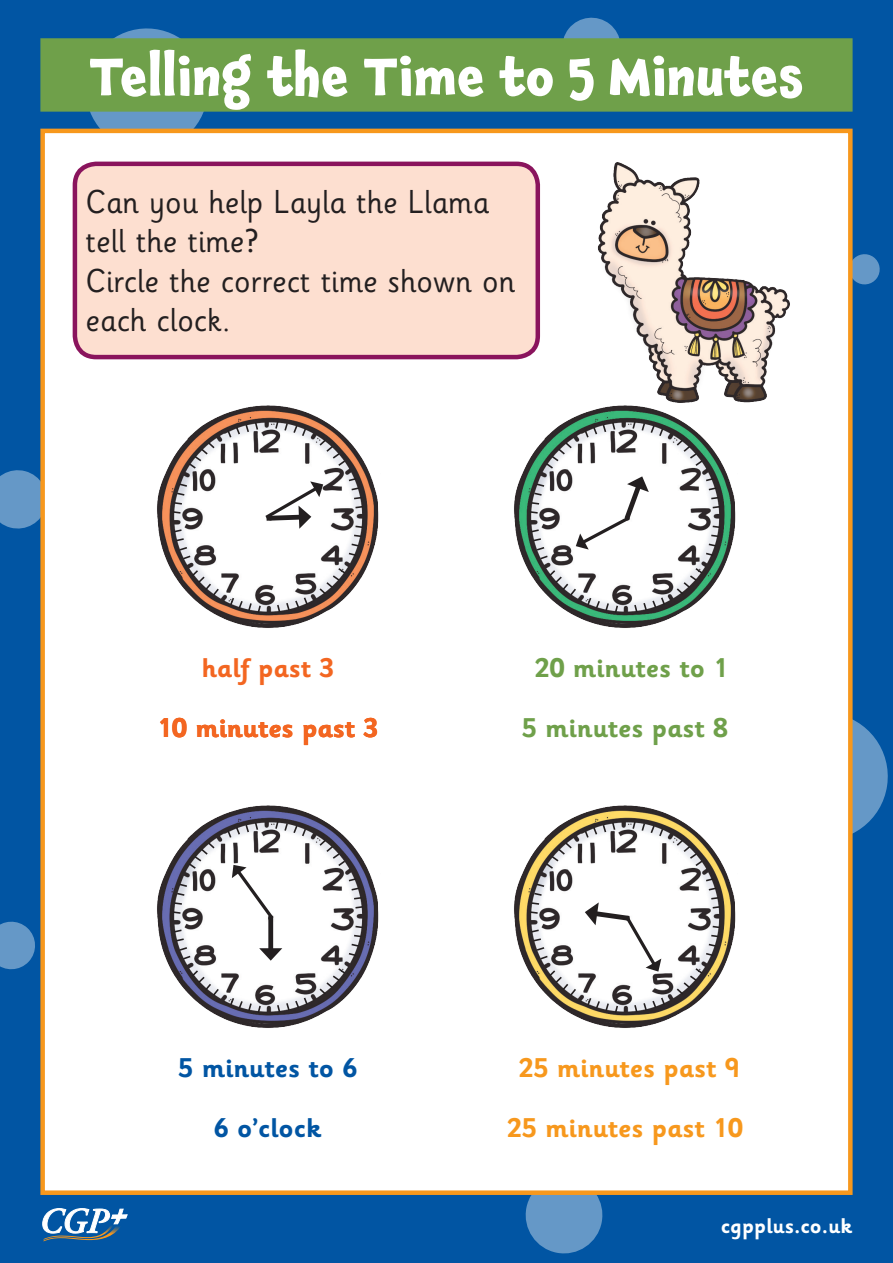
<style>
.page{position:relative;width:893px;height:1263px;background:#0155a3}
.page>*{position:absolute;margin:0;border:0;box-sizing:border-box;transform-origin:0 0}
.t1{font:700 52.5px "Chaloops";color:#fff}
.t2{font:33px/39.6px "Sassoon Infant Std";color:#231f20}
.t3{font:700 27px "Sassoon Infant Std";color:#f7981d}
.t4{font:700 27px "Sassoon Infant Std";color:#6fa04a}
.t5{font:700 27px "Sassoon Infant Std";color:#f36621}
.t6{font:700 27px "Sassoon Infant Std";color:#0155a3}
.t7{font:700 21.15px "Sassoon Infant Std";color:#fff}
</style>
<div class="page">
<svg style="left:43px;top:1208px;width:84px;height:33px"></svg>
<svg style="left:525px;top:1195px;width:78px;height:59px"></svg>
<svg style="left:564px;top:17px;width:55px;height:21px"></svg>
<svg style="left:0;top:921px;width:35px;height:49px"></svg>
<svg style="left:78px;top:28px;width:138px;height:101px"></svg>
<svg style="left:853px;top:720px;width:35px;height:113px"></svg>
<svg style="left:0;top:470px;width:40px;height:59px;background:#5a91c3"></svg>
<svg style="left:853px;top:254px;width:27px;height:31px"></svg>
<div style="left:40px;top:129px;width:813px;height:1066px;background:#fff;border:4px solid #f7981d"></div>
<div style="left:41px;top:39px;width:811px;height:72px;background:#6fa04a"></div>
<div style="left:40px;top:38px;width:813px;height:74px;border:2px solid #6fa04a"></div>
<div style="left:75px;top:164px;width:463px;height:193px;background:#fddfd0;border-radius:21px"></div>
<div style="left:73px;top:162px;width:467px;height:197px;border:4px solid #8a145d;border-radius:21px"></div>
<img style="left:157px;top:405px;width:222px;height:223px">
<svg style="left:187px;top:441px;width:29px;height:29px"></svg>
<svg style="left:171px;top:482px;width:18px;height:33px"></svg>
<svg style="left:318px;top:438px;width:29px;height:29px"></svg>
<svg style="left:347px;top:477px;width:18px;height:32px"></svg>
<svg style="left:274px;top:419px;width:33px;height:19px"></svg>
<svg style="left:226px;top:420px;width:33px;height:19px"></svg>
<svg style="left:190px;top:568px;width:30px;height:29px"></svg>
<svg style="left:172px;top:528px;width:20px;height:33px"></svg>
<svg style="left:318px;top:566px;width:29px;height:30px"></svg>
<svg style="left:347px;top:525px;width:18px;height:32px"></svg>
<svg style="left:276px;top:596px;width:33px;height:18px"></svg>
<svg style="left:229px;top:596px;width:33px;height:19px"></svg>
<svg style="left:262px;top:481px;width:61px;height:48px"></svg>
<img style="left:157px;top:862px;width:222px;height:166px">
<svg style="left:190px;top:969px;width:30px;height:28px"></svg>
<svg style="left:318px;top:967px;width:29px;height:29px"></svg>
<svg style="left:276px;top:996px;width:33px;height:18px"></svg>
<svg style="left:229px;top:996px;width:33px;height:19px"></svg>
<svg style="left:171px;top:805px;width:194px;height:156px"></svg>
<img style="left:514px;top:405px;width:222px;height:223px">
<svg style="left:544px;top:441px;width:29px;height:29px"></svg>
<svg style="left:529px;top:482px;width:17px;height:33px"></svg>
<svg style="left:675px;top:438px;width:61px;height:71px"></svg>
<svg style="left:631px;top:419px;width:34px;height:19px"></svg>
<svg style="left:583px;top:420px;width:33px;height:19px"></svg>
<svg style="left:547px;top:568px;width:31px;height:29px"></svg>
<svg style="left:530px;top:528px;width:19px;height:33px"></svg>
<svg style="left:675px;top:566px;width:29px;height:30px"></svg>
<svg style="left:704px;top:525px;width:18px;height:32px"></svg>
<svg style="left:633px;top:596px;width:33px;height:18px"></svg>
<svg style="left:586px;top:596px;width:33px;height:19px"></svg>
<svg style="left:576px;top:476px;width:73px;height:73px"></svg>
<img style="left:514px;top:805px;width:222px;height:223px">
<svg style="left:544px;top:841px;width:29px;height:29px"></svg>
<svg style="left:529px;top:882px;width:17px;height:33px"></svg>
<svg style="left:675px;top:838px;width:29px;height:30px"></svg>
<svg style="left:704px;top:877px;width:18px;height:32px"></svg>
<svg style="left:631px;top:820px;width:34px;height:18px"></svg>
<svg style="left:583px;top:821px;width:33px;height:18px"></svg>
<svg style="left:547px;top:969px;width:31px;height:28px"></svg>
<svg style="left:530px;top:928px;width:19px;height:33px"></svg>
<svg style="left:675px;top:967px;width:29px;height:29px"></svg>
<svg style="left:704px;top:925px;width:18px;height:32px"></svg>
<svg style="left:633px;top:996px;width:33px;height:18px"></svg>
<svg style="left:586px;top:996px;width:33px;height:19px"></svg>
<svg style="left:585px;top:902px;width:76px;height:69px"></svg>
<img style="left:597px;top:162px;width:193px;height:241px">
<h1 class="t1" style="left:89px;top:34px;width:716px">Telling the Time to 5 Minutes</h1>
<p class="t2" style="left:86px;top:182px;width:431px">Can you help Layla the Llama tell the time?<br>Circle the correct time shown on each clock.</p>
<p class="t5" style="left:201px;top:651px;width:134px">half past 3</p>
<p class="t4" style="left:535px;top:651px;width:195px">20 minutes to 1</p>
<p class="t5" style="left:157px;top:711px;width:222px">10 minutes past 3</p>
<p class="t4" style="left:522px;top:711px;width:208px">5 minutes past 8</p>
<p class="t6" style="left:179px;top:1052px;width:180px">5 minutes to 6</p>
<p class="t3" style="left:519px;top:1052px;width:222px">25 minutes past 9</p>
<p class="t6" style="left:214px;top:1112px;width:109px">6 o’clock</p>
<p class="t3" style="left:507px;top:1112px;width:237px">25 minutes past 10</p>
<p class="t7" style="left:721px;top:1213px;width:133px">cgpplus.co.uk</p>
</div>
